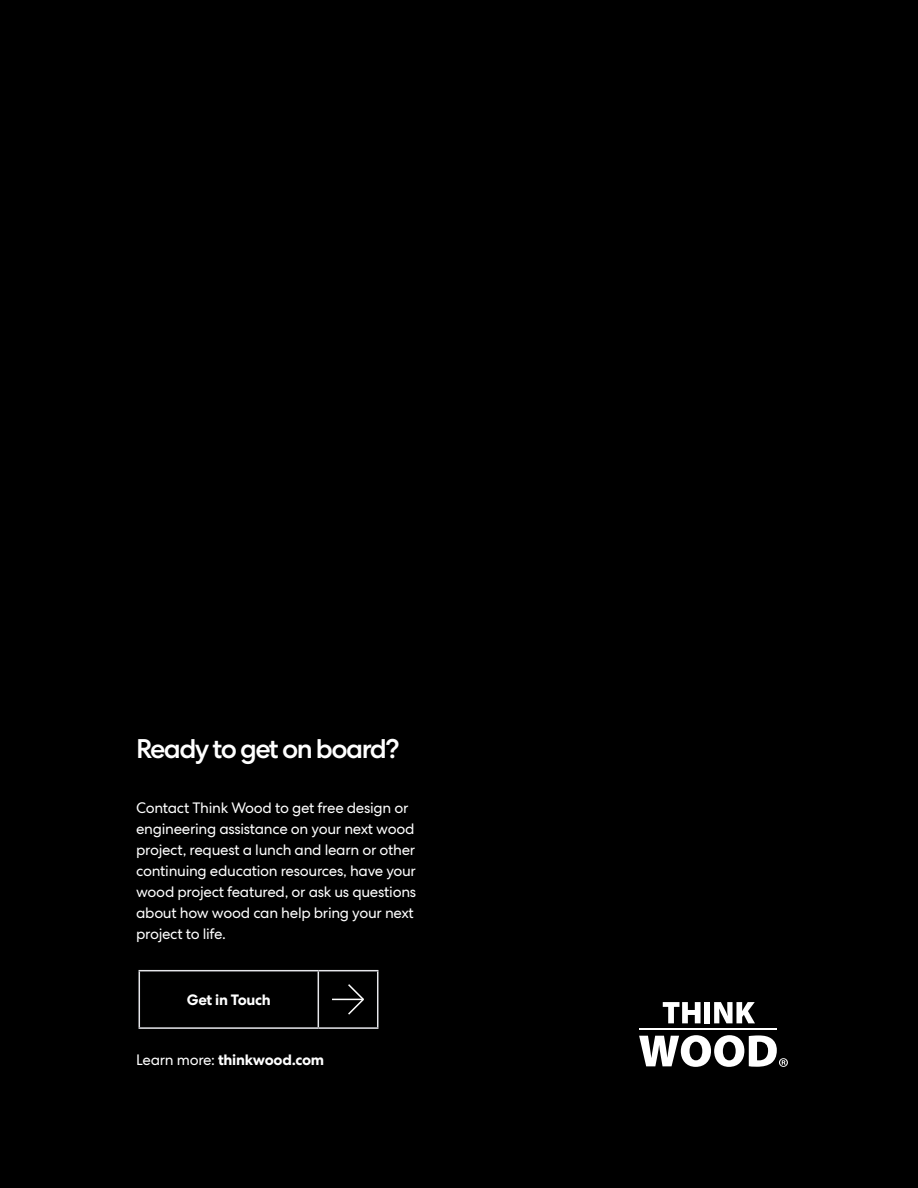
<style>
.page{position:relative;width:918px;height:1188px;background:#000}
.page>*{position:absolute;margin:0;border:0;box-sizing:border-box;transform-origin:0 0}
.t1{font:500 27px "Centra No 2";letter-spacing:-.06em;color:#fff}
.t2{font:15px/21px "Centra No 2";letter-spacing:-.02em;color:#fff}
.t3{font:700 15px "Centra No 2";letter-spacing:-.02em;color:#fff}
.s1{font-weight:400}
</style>
<div class="page">
<hr style="left:639px;top:1029px;width:138px;height:1px;background:#fff">
<svg style="left:663px;top:1002px;width:38px;height:21px"></svg>
<div style="left:704px;top:1002px;width:6px;height:21px;background:#fff"></div>
<svg style="left:714px;top:1002px;width:41px;height:21px"></svg>
<svg style="left:639px;top:1035px;width:149px;height:32px"></svg>
<hr style="left:139px;top:970px;width:179px;height:1px;background:#e7e8ec">
<hr style="left:139px;top:971px;width:1px;height:56px;background:#e7e8ec">
<hr style="left:318px;top:970px;width:60px;height:1px;background:#e7e8ec">
<hr style="left:318px;top:971px;width:1px;height:56px;background:#e7e8ec">
<hr style="left:377px;top:971px;width:1px;height:56px;background:#e7e8ec">
<hr style="left:139px;top:1027px;width:179px;height:2px;background:#e7e8ec">
<hr style="left:318px;top:1027px;width:60px;height:2px;background:#e7e8ec">
<hr style="left:332px;top:999px;width:31px;height:1px;background:#fff">
<svg style="left:346px;top:984px;width:18px;height:31px"></svg>
<h1 class="t1" style="left:136px;top:733px;width:265px">Ready to get on board?</h1>
<p class="t2" style="left:136px;top:798px;width:282px">Contact Think Wood to get free design or engineering assistance on your next wood project, request a lunch and learn or other continuing education resources, have your wood project featured, or ask us questions about how wood can help bring your next project to life.</p>
<p class="t3" style="left:187px;top:991px;width:85px">Get in Touch</p>
<p class="t3" style="left:136px;top:1051px;width:190px"><span class="s1">Learn more:</span> thinkwood.com</p>
</div>
